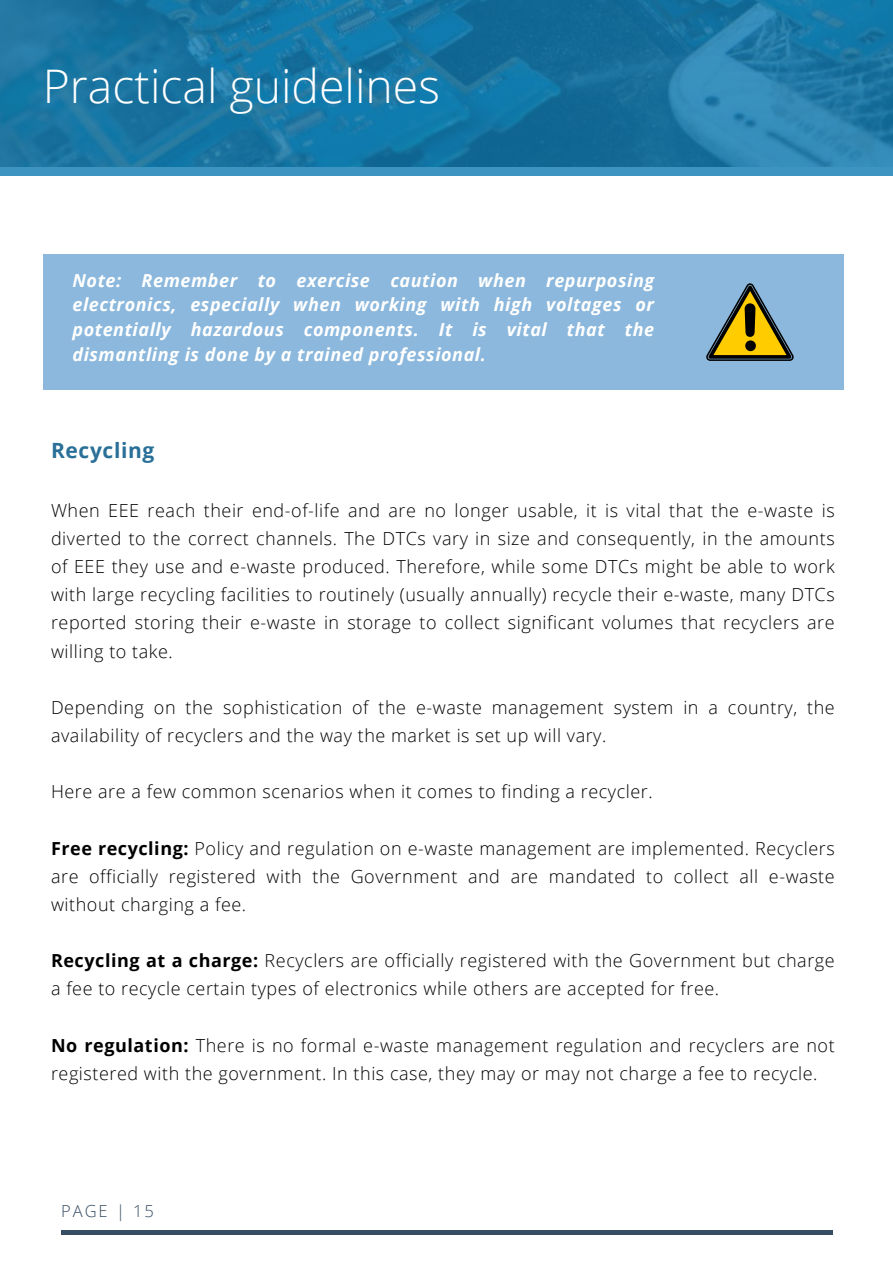
<style>
.page{position:relative;width:893px;height:1264px;background:#fff}
.page>*{position:absolute;margin:0;border:0;box-sizing:border-box;transform-origin:0 0}
.t1{font:300 46.35px "Open Sans";color:#fff}
.t2{font:700 21px "Open Sans";letter-spacing:.03em;color:#296f97}
.t3{font:300 18px/28.2px "Open Sans";letter-spacing:.03em;color:#000}
.t4{font:italic 700 18px/24.8px "Open Sans";letter-spacing:.03em;color:#fff;text-align:justify}
.t5{font:300 16.5px "Open Sans";letter-spacing:.12em;color:#364d62}
.s1{font-weight:700}
</style>
<div class="page">
<hr style="left:61px;top:1230px;width:771px;height:3px;background:#364d62">
<svg style="left:0;top:0;width:892px;height:176px;background:#1c77a4"></svg>
<div style="left:43px;top:254px;width:800px;height:135px;background:#8bb8dc"></div>
<svg style="left:706px;top:283px;width:87px;height:78px"></svg>
<h1 class="t1" style="left:43px;top:53px;width:398px">Practical guidelines</h1>
<p class="t4" style="left:72px;top:267px;width:583px">Note: Remember to exercise caution when repurposing electronics, especially when working with high voltages or potentially hazardous components. It is vital that the dismantling is done by a trained professional.</p>
<p class="t2" style="left:51px;top:436px;width:105px">Recycling</p>
<p class="t3" style="left:51px;top:496px;width:785px;text-align:justify">When EEE reach their end-of-life and are no longer usable, it is vital that the e-waste is diverted to the correct channels. The DTCs vary in size and consequently, in the amounts of EEE they use and e-waste produced. Therefore, while some DTCs might be able to work with large recycling facilities to routinely (usually annually) recycle their e-waste, many DTCs reported storing their e-waste in storage to collect significant volumes that recyclers are willing to take.</p>
<p class="t3" style="left:51px;top:692px;width:785px">Depending on the sophistication of the e-waste management system in a country, the availability of recyclers and the way the market is set up will vary.</p>
<p class="t3" style="left:51px;top:777px;width:603px">Here are a few common scenarios when it comes to finding a recycler.</p>
<p class="t3" style="left:51px;top:833px;width:785px;text-align:justify"><span class="s1">Free recycling:</span> Policy and regulation on e-waste management are implemented. Recyclers are officially registered with the Government and are mandated to collect all e-waste without charging a fee.</p>
<p class="t3" style="left:51px;top:946px;width:785px"><span class="s1">Recycling at a charge:</span> Recyclers are officially registered with the Government but charge a fee to recycle certain types of electronics while others are accepted for free.</p>
<p class="t3" style="left:51px;top:1030px;width:785px"><span class="s1">No regulation:</span> There is no formal e-waste management regulation and recyclers are not registered with the government. In this case, they may or may not charge a fee to recycle.</p>
<p class="t5" style="left:61px;top:1199px;width:94px">PAGE | 15</p>
</div>
